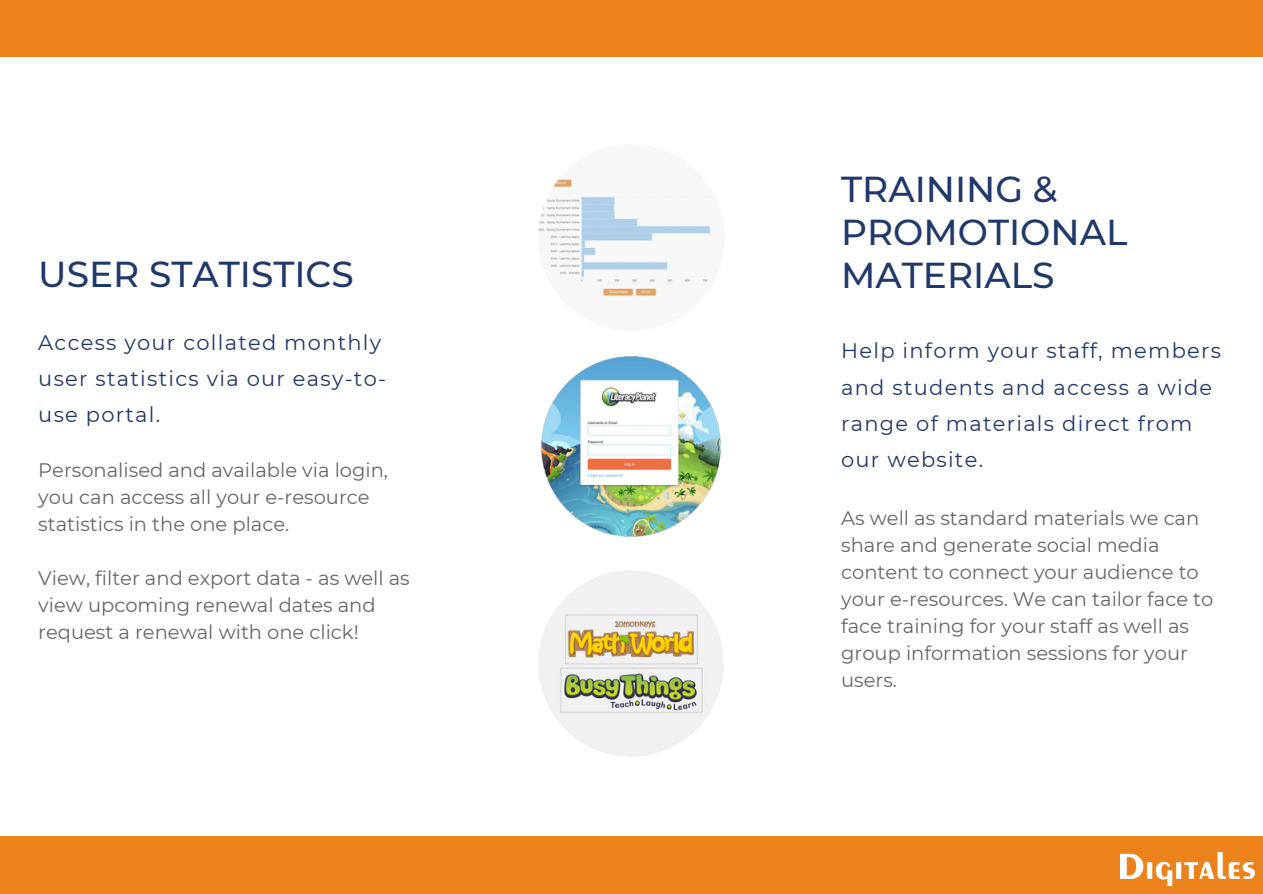
<style>
.page{position:relative;width:1263px;height:894px;background:#fff}
.page>*{position:absolute;margin:0;border:0;box-sizing:border-box;transform-origin:0 0}
.t1{font:500 36px/42.6px "Montserrat";color:#21386a}
.t2{font:21px/36.2px "Montserrat";letter-spacing:.06em;color:#21386a}
.t3{font:19.5px/27px "Montserrat";color:#676767}
</style>
<div class="page">
<div style="left:0;top:0;width:1263px;height:57px;background:#eb821b"></div>
<div style="left:0;top:835px;width:1263px;height:58px;background:#eb821b"></div>
<img style="left:538px;top:570px;width:186px;height:187px">
<img style="left:541px;top:356px;width:180px;height:181px">
<img style="left:538px;top:179px;width:173px;height:118px">
<img style="left:1120px;top:852px;width:134px;height:32px">
<p class="t1" style="left:38px;top:252px;width:317px">USER STATISTICS</p>
<p class="t2" style="left:38px;top:324px;width:349px">Access your collated monthly user statistics via our easy-to&shy;use portal.</p>
<p class="t3" style="left:38px;top:456px;width:351px">Personalised and available via login, you can access all your e-resource statistics in the one place.</p>
<p class="t3" style="left:38px;top:564px;width:373px">View, filter and export data - as well as view upcoming renewal dates and request a renewal with one click!</p>
<p class="t1" style="left:841px;top:168px;width:288px">TRAINING &amp;<br>PROMOTIONAL<br>MATERIALS</p>
<p class="t2" style="left:841px;top:333px;width:381px">Help inform your staff, members and students and access a wide range of materials direct from our website.</p>
<p class="t3" style="left:841px;top:504px;width:374px">As well as standard materials we can share and generate social media content to connect your audience to your e-resources. We can tailor face to face training for your staff as well as group information sessions for your users.</p>
</div>
